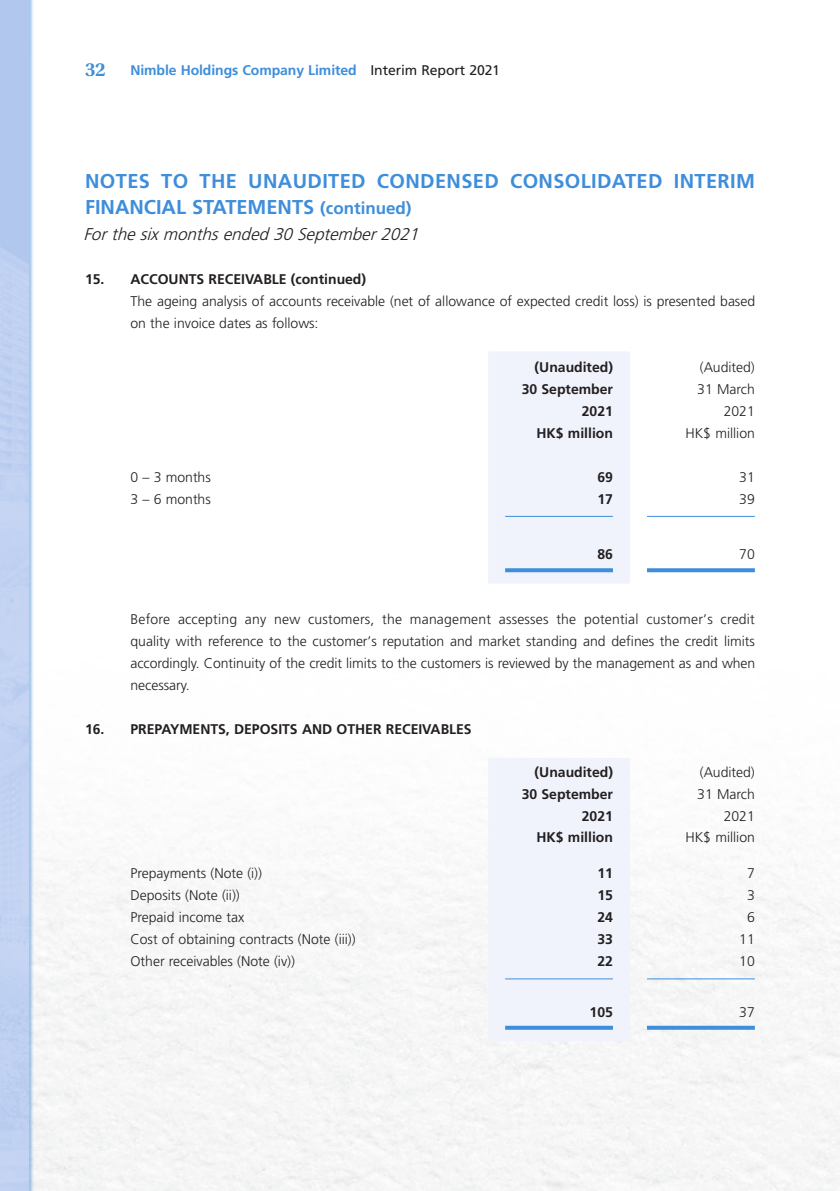
<style>
.page{position:relative;width:840px;height:1191px;background:#fff}
.page>*{position:absolute;margin:0;border:0;box-sizing:border-box;transform-origin:0 0}
.Heading_1{font:700 20px/26px "Frutiger LT Std";letter-spacing:.015em;color:#3e8edb}
.Body_Text{font:italic 300 17px "Frutiger LT Std";color:#231f20}
.Notes{font:300 14px/22px "Frutiger LT Std";color:#231f20}
.Notes-2{font:700 14px "Frutiger LT Std";color:#231f20}
.Notes_HD1{font:700 14px "Frutiger LT Std";color:#231f20}
.t1{font:700 14px "Frutiger LT Std";letter-spacing:-.005em;color:#3e8edb}
.s1{font-family:"Utopia Std";font-weight:600;font-size:20px}
.s2{font-weight:400;color:#231f20}
.s3{font-size:17px}
</style>
<div class="page">
<img style="left:34px;top:352px;width:806px;height:839px">
<div style="left:0;top:0;width:34px;height:1191px;background:#3e8edb;opacity:.5"></div>
<img style="left:0;top:0;width:28px;height:1191px">
<div style="left:488px;top:352px;width:141px;height:231px;background:#f1f3fc"></div>
<hr style="left:505px;top:516px;width:107px;height:1px;background:#3e8edb">
<hr style="left:646px;top:516px;width:108px;height:1px;background:#3e8edb">
<svg style="left:505px;top:568px;width:107px;height:4px"></svg>
<svg style="left:646px;top:568px;width:108px;height:4px"></svg>
<div style="left:488px;top:758px;width:141px;height:283px;background:#f1f3fc"></div>
<hr style="left:505px;top:978px;width:107px;height:1px;background:#3e8edb">
<hr style="left:646px;top:978px;width:108px;height:1px;background:#3e8edb">
<svg style="left:505px;top:1025px;width:107px;height:4px"></svg>
<svg style="left:646px;top:1025px;width:108px;height:4px"></svg>
<p class="t1" style="left:85px;top:62px;width:416px"><span class="s1">32</span> Nimble Holdings Company Limited <span class="s2">Interim Report 2021</span></p>
<p class="Heading_1" style="left:85px;top:168px;width:671px">NOTES TO THE UNAUDITED CONDENSED CONSOLIDATED INTERIM<br>FINANCIAL STATEMENTS <span class="s3">(continued)</span></p>
<p class="Body_Text" style="left:83px;top:224px;width:341px">Forthesixmonthsended30September2021</p>
<p class="Notes_HD1" style="left:85px;top:271px;width:282px">15. ACCOUNTS RECEIVABLE (continued)</p>
<p class="Notes" style="left:130px;top:290px;width:625px">The ageing analysis of accounts receivable (net of allowance of expected credit loss) is presented based on the invoice dates as follows:</p>
<p class="Notes-2" style="left:534px;top:359px;width:80px">(Unaudited)</p>
<p class="Notes" style="left:699px;top:356px;width:57px">(Audited)</p>
<p class="Notes-2" style="left:521px;top:381px;width:93px">30 September</p>
<p class="Notes" style="left:697px;top:378px;width:59px">31 March</p>
<p class="Notes-2" style="left:581px;top:403px;width:33px">2021</p>
<p class="Notes" style="left:723px;top:400px;width:33px">2021</p>
<p class="Notes-2" style="left:536px;top:425px;width:78px">HK$ million</p>
<p class="Notes" style="left:685px;top:422px;width:71px">HK$ million</p>
<p class="Notes" style="left:130px;top:466px;width:82px">0 – 3 months</p>
<p class="Notes-2" style="left:597px;top:469px;width:17px">69</p>
<p class="Notes" style="left:738px;top:466px;width:17px">31</p>
<p class="Notes" style="left:130px;top:488px;width:82px">3 – 6 months</p>
<p class="Notes-2" style="left:597px;top:491px;width:17px">17</p>
<p class="Notes" style="left:738px;top:488px;width:17px">39</p>
<p class="Notes-2" style="left:597px;top:546px;width:17px">86</p>
<p class="Notes" style="left:738px;top:543px;width:17px">70</p>
<p class="Notes" style="left:130px;top:608px;width:626px;text-align:justify">Before accepting any new customers, the management assesses the potential customer’s credit quality with reference to the customer’s reputation and market standing and defines the credit limits accordingly. Continuity of the credit limits to the customers is reviewed by the management as and when necessary.</p>
<p class="Notes_HD1" style="left:85px;top:721px;width:388px">16. PREPAYMENTS, DEPOSITS AND OTHER RECEIVABLES</p>
<p class="Notes-2" style="left:534px;top:764px;width:80px">(Unaudited)</p>
<p class="Notes" style="left:699px;top:761px;width:57px">(Audited)</p>
<p class="Notes-2" style="left:521px;top:786px;width:93px">30 September</p>
<p class="Notes" style="left:697px;top:783px;width:59px">31 March</p>
<p class="Notes-2" style="left:581px;top:808px;width:33px">2021</p>
<p class="Notes" style="left:723px;top:805px;width:33px">2021</p>
<p class="Notes-2" style="left:536px;top:829px;width:78px">HK$ million</p>
<p class="Notes" style="left:685px;top:826px;width:71px">HK$ million</p>
<p class="Notes" style="left:130px;top:862px;width:133px">Prepayments (Note (i))</p>
<p class="Notes-2" style="left:597px;top:865px;width:17px">11</p>
<p class="Notes" style="left:746px;top:862px;width:9px">7</p>
<p class="Notes" style="left:130px;top:884px;width:111px">Deposits (Note (ii))</p>
<p class="Notes-2" style="left:597px;top:887px;width:17px">15</p>
<p class="Notes" style="left:746px;top:884px;width:9px">3</p>
<p class="Notes" style="left:130px;top:906px;width:115px">Prepaid income tax</p>
<p class="Notes-2" style="left:597px;top:909px;width:17px">24</p>
<p class="Notes" style="left:746px;top:906px;width:9px">6</p>
<p class="Notes" style="left:130px;top:928px;width:226px">Cost of obtaining contracts (Note (iii))</p>
<p class="Notes-2" style="left:597px;top:931px;width:17px">33</p>
<p class="Notes" style="left:738px;top:928px;width:17px">11</p>
<p class="Notes" style="left:130px;top:950px;width:166px">Other receivables (Note (iv))</p>
<p class="Notes-2" style="left:597px;top:953px;width:17px">22</p>
<p class="Notes" style="left:738px;top:950px;width:17px">10</p>
<p class="Notes-2" style="left:589px;top:1003px;width:25px">105</p>
<p class="Notes" style="left:738px;top:1001px;width:17px">37</p>
</div>
